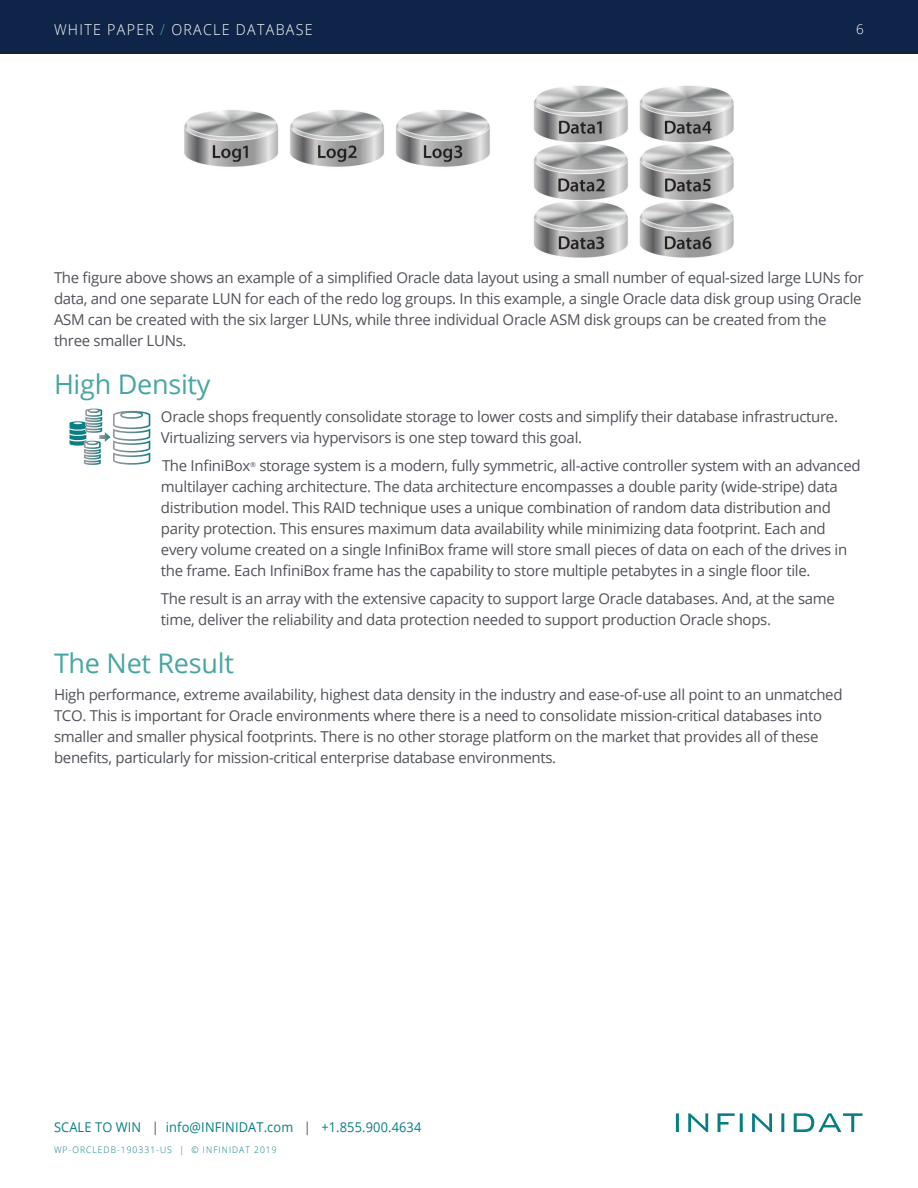
<style>
.page{position:relative;width:918px;height:1188px;background:#fff}
.page>*{position:absolute;margin:0;border:0;box-sizing:border-box;transform-origin:0 0}
.Subhead_klarge_green{font:27px "Open Sans";letter-spacing:-.01em;color:#47a6a1}
.Body_10pt_14pt_lead{font:15px/21px "Open Sans";letter-spacing:-.02em;color:#4f5359}
.t1{font:300 15px "Open Sans";letter-spacing:.09em;color:#fff;scale:.95 1}
.Subtitle_2{font:13.5px "Open Sans";letter-spacing:.01em;color:#077e82;scale:.95 1}
.t2{font:300 13.5px "Open Sans";color:#fff}
.running{font:300 9px "Open Sans";letter-spacing:.12em;color:#077e82;scale:.95 1}
.t3{font:9px "Myriad Pro";color:#231f20}
.s1{color:#47a6a1}
.s2{color:#4f5359}
</style>
<div class="page">
<svg style="left:676px;top:1113px;width:187px;height:19px"></svg>
<div style="left:0;top:0;width:918px;height:54px;background:#0e2449"></div>
<img style="left:184px;top:85px;width:550px;height:173px">
<svg style="left:70px;top:409px;width:80px;height:56px"></svg>
<p class="t1" style="left:54px;top:20px;width:274px">WHITE PAPER <span class="s1">/</span> ORACLE DATABASE</p>
<p class="t2" style="left:856px;top:20px;width:9px">6</p>
<p class="Body_10pt_14pt_lead" style="left:54px;top:267px;width:811px">The figure above shows an example of a simplified Oracle data layout using a small number of equal-sized large LUNs for data, and one separate LUN for each of the redo log groups. In this example, a single Oracle data disk group using Oracle ASM can be created with the six larger LUNs, while three individual Oracle ASM disk groups can be created from the three smaller LUNs.</p>
<p class="Subhead_klarge_green" style="left:54px;top:366px;width:158px">High Density</p>
<p class="Body_10pt_14pt_lead" style="left:161px;top:406px;width:679px">Oracle shops frequently consolidate storage to lower costs and simplify their database infrastructure.<br>Virtualizing servers via hypervisors is one step toward this goal.</p>
<p class="Body_10pt_14pt_lead" style="left:161px;top:455px;width:701px">The InfiniBox<sup>®</sup> storage system is a modern, fully symmetric, all-active controller system with an advanced multilayer caching architecture. The data architecture encompasses a double parity (wide-stripe) data distribution model. This RAID technique uses a unique combination of random data distribution and parity protection. This ensures maximum data availability while minimizing data footprint. Each and every volume created on a single InfiniBox frame will store small pieces of data on each of the drives in the frame. Each InfiniBox frame has the capability to store multiple petabytes in a single floor tile.</p>
<p class="Body_10pt_14pt_lead" style="left:161px;top:587px;width:676px">The result is an array with the extensive capacity to support large Oracle databases. And, at the same time, deliver the reliability and data protection needed to support production Oracle shops.</p>
<p class="Subhead_klarge_green" style="left:54px;top:644px;width:181px">The Net Result</p>
<p class="Body_10pt_14pt_lead" style="left:54px;top:684px;width:790px">High performance, extreme availability, highest data density in the industry and ease-of-use all point to an unmatched TCO. This is important for Oracle environments where there is a need to consolidate mission-critical databases into smaller and smaller physical footprints. There is no other storage platform on the market that provides all of these benefits, particularly for mission-critical enterprise database environments.</p>
<p class="t3" style="left:201px;top:314px;width:50px">performance</p>
<p class="Subtitle_2" style="left:54px;top:1118px;width:388px">SCALE TO WIN <span class="s2">|</span> info@INFINIDAT.com <span class="s2">|</span> +1.855.900.4634</p>
<p class="running" style="left:54px;top:1143px;width:236px">WP-ORCLEDB-190331-US | © INFINIDAT 2019</p>
</div>
